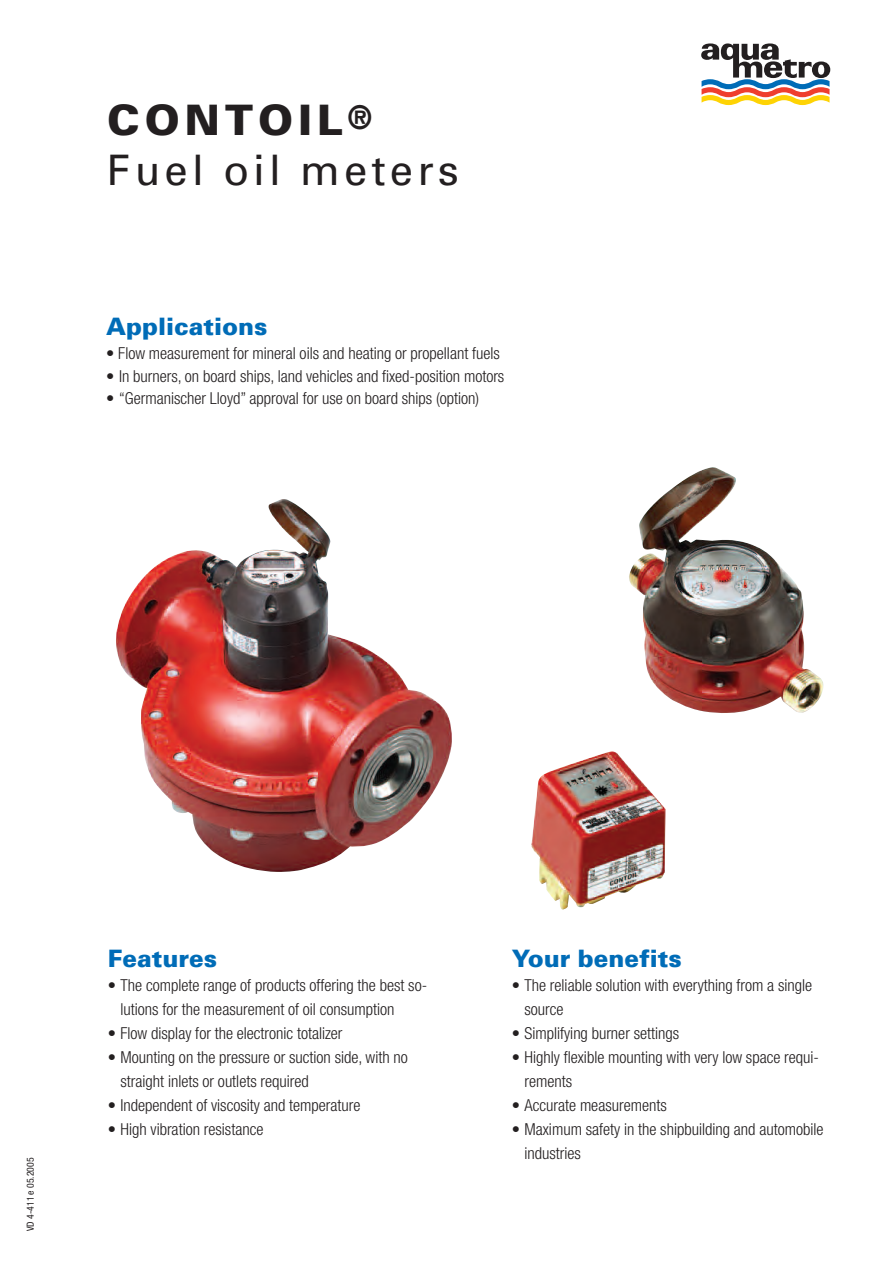
<style>
.page{position:relative;width:893px;height:1263px;background:#fff}
.page>*{position:absolute;margin:0;border:0;box-sizing:border-box;transform-origin:0 0}
.t1{font:42px/49.5px "Univers";letter-spacing:.1em;color:#231f20}
.t2{font:900 24px "Univers";color:#006cb7}
.t3{font:300 condensed 16.5px/24px "Helvetica Neue";color:#231f20}
.t4{font:condensed 9.75px "Helvetica Neue";color:#231f20}
.s1{font-weight:900}
</style>
<div class="page">
<svg style="left:701px;top:43px;width:129px;height:62px"></svg>
<img style="left:531px;top:751px;width:135px;height:159px">
<img style="left:629px;top:467px;width:195px;height:246px">
<img style="left:116px;top:499px;width:336px;height:373px">
<h1 class="t1" style="left:107px;top:100px;width:353px"><span class="s1">CONTOIL</span><sup>®<br></sup>Fuel oil meters</h1>
<h2 class="t2" style="left:106px;top:318px;width:163px">Applications</h2>
<p class="t3" style="left:106px;top:343px;width:395px">• Flow measurement for mineral oils and heating or propellant fuels</p>
<p class="t3" style="left:106px;top:365px;width:400px">• In burners, on board ships, land vehicles and fixed-position motors</p>
<p class="t3" style="left:106px;top:388px;width:374px">• “Germanischer Lloyd” approval for use on board ships (option)</p>
<p class="t4" style="left:27px;top:1231px;width:75px;rotate:-90deg">VD 4-411 e 05.2005</p>
<h2 class="t2" style="left:108px;top:950px;width:111px">Features</h2>
<p class="t3" style="left:121px;top:975px;width:308px;text-indent:-13px">• The complete range of products offering the best so&shy;lutions for the measurement of oil consumption</p>
<p class="t3" style="left:108px;top:1023px;width:236px">• Flow display for the electronic totalizer</p>
<p class="t3" style="left:121px;top:1047px;width:289px;text-indent:-13px">• Mounting on the pressure or suction side, with no straight inlets or outlets required</p>
<p class="t3" style="left:108px;top:1095px;width:254px">• Independent of viscosity and temperature</p>
<p class="t3" style="left:108px;top:1119px;width:157px">• High vibration resistance</p>
<h2 class="t2" style="left:512px;top:950px;width:172px">Your benefits</h2>
<p class="t3" style="left:524px;top:975px;width:289px;text-indent:-13px">• The reliable solution with everything from a single source</p>
<p class="t3" style="left:512px;top:1023px;width:169px">• Simplifying burner settings</p>
<p class="t3" style="left:524px;top:1047px;width:296px;text-indent:-13px">• Highly flexible mounting with very low space requi&shy;rements</p>
<p class="t3" style="left:512px;top:1095px;width:157px">• Accurate measurements</p>
<p class="t3" style="left:524px;top:1119px;width:300px;text-indent:-13px">• Maximum safety in the shipbuilding and automobile industries</p>
</div>
